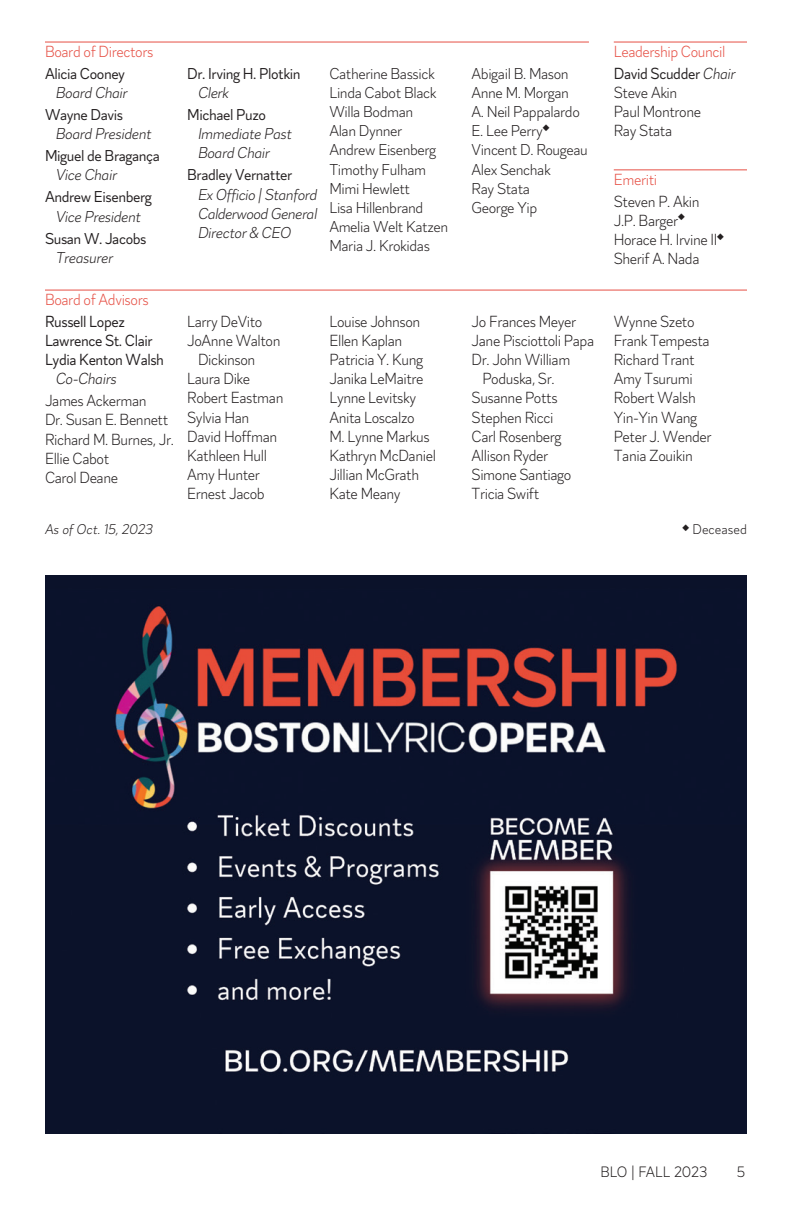
<style>
.page{position:relative;width:792px;height:1224px;background:#fff}
.page>*{position:absolute;margin:0;border:0;box-sizing:border-box;transform-origin:0 0}
.t1{font:300 16px/19.2px "Magdelin";letter-spacing:-.025em;color:#231f20}
.t2{font:300 16px "Magdelin";letter-spacing:-.025em;color:#e65045}
.t3{font:16px/19.2px "Magdelin";letter-spacing:-.025em;color:#231f20}
.t4{font:italic 300 16px "Magdelin";letter-spacing:-.025em;color:#231f20}
.t5{font:300 15.6px/19.2px "Magdelin";letter-spacing:-.025em;color:#231f20}
.t6{font:italic 300 15.6px/19.2px "Magdelin";letter-spacing:-.025em;color:#231f20}
.t7{font:15.6px "Magdelin";letter-spacing:-.025em;color:#231f20}
.t8{font:300 15px "Magdelin";letter-spacing:-.01em;color:#231f20}
.t9{font:italic 300 14px "Magdelin";color:#231f20}
.t10{font:300 14px "Magdelin";color:#231f20}
.s1{font-weight:400}
.s2{font-style:italic}
</style>
<div class="page">
<hr style="left:45px;top:42px;width:544px;height:1px;background:#e65045">
<hr style="left:45px;top:290px;width:702px;height:1px;background:#e65045">
<img style="left:45px;top:576px;width:702px;height:558px">
<hr style="left:614px;top:42px;width:133px;height:1px;background:#e65045">
<hr style="left:614px;top:170px;width:133px;height:1px;background:#e65045">
<p class="t2" style="left:45px;top:42px;width:110px">Board of Directors</p>
<p class="t2" style="left:614px;top:42px;width:113px">Leadership Council</p>
<p class="t7" style="left:45px;top:64px;width:82px">Alicia Cooney</p>
<p class="t6" style="left:56px;top:83px;width:73px">Board Chair</p>
<p class="t7" style="left:45px;top:106px;width:80px">Wayne Davis</p>
<p class="t6" style="left:56px;top:125px;width:97px">Board President</p>
<p class="t7" style="left:45px;top:147px;width:116px">Miguel de Bragança</p>
<p class="t6" style="left:56px;top:166px;width:63px">Vice Chair</p>
<p class="t7" style="left:45px;top:188px;width:108px">Andrew Eisenberg</p>
<p class="t6" style="left:56px;top:207px;width:87px">Vice President</p>
<p class="t7" style="left:45px;top:230px;width:103px">Susan W. Jacobs</p>
<p class="t6" style="left:56px;top:249px;width:59px">Treasurer</p>
<p class="t7" style="left:187px;top:64px;width:115px">Dr. Irving H. Plotkin</p>
<p class="t6" style="left:198px;top:83px;width:32px">Clerk</p>
<p class="t7" style="left:187px;top:106px;width:80px">Michael Puzo</p>
<p class="t6" style="left:198px;top:125px;width:96px">Immediate Past<br>Board Chair</p>
<p class="t7" style="left:187px;top:166px;width:107px">Bradley Vernatter</p>
<p class="t6" style="left:198px;top:185px;width:121px;text-align:justify">Ex Officio | Stanford Calderwood General Director &amp; CEO</p>
<p class="t5" style="left:329px;top:64px;width:120px">Catherine Bassick<br>Linda Cabot Black<br>Willa Bodman<br>Alan Dynner<br>Andrew Eisenberg<br>Timothy Fulham<br>Mimi Hewlett<br>Lisa Hillenbrand<br>Amelia Welt Katzen<br>Maria J. Krokidas</p>
<p class="t5" style="left:472px;top:64px;width:118px">Abigail B. Mason<br>Anne M. Morgan<br>A. Neil Pappalardo<br>E. Lee Perry◆<br>Vincent D. Rougeau<br>Alex Senchak<br>Ray Stata<br>George Yip</p>
<p class="t1" style="left:614px;top:64px;width:123px"><span class="s1">David Scudder</span> <span class="s2">Chair<br></span>Steve Akin<br>Paul Montrone<br>Ray Stata</p>
<p class="t2" style="left:614px;top:170px;width:45px">Emeriti</p>
<p class="t1" style="left:614px;top:192px;width:112px">Steven P. Akin<br>J.P. Barger◆<br>Horace H. Irvine II◆<br>Sherif A. Nada</p>
<p class="t2" style="left:45px;top:290px;width:105px">Board of Advisors</p>
<p class="t3" style="left:45px;top:312px;width:121px">Russell Lopez<br>Lawrence St. Clair<br>Lydia Kenton Walsh</p>
<p class="t4" style="left:56px;top:370px;width:62px">Co-Chairs</p>
<p class="t1" style="left:45px;top:392px;width:130px">James Ackerman<br>Dr. Susan E. Bennett<br>Richard M. Burnes, Jr.<br>Ellie Cabot<br>Carol Deane</p>
<p class="t1" style="left:187px;top:312px;width:77px">Larry DeVito</p>
<p class="t1" style="left:187px;top:331px;width:95px">JoAnne Walton</p>
<p class="t1" style="left:198px;top:350px;width:59px">Dickinson</p>
<p class="t1" style="left:187px;top:370px;width:65px">Laura Dike</p>
<p class="t1" style="left:187px;top:389px;width:98px">Robert Eastman</p>
<p class="t1" style="left:187px;top:408px;width:64px">Sylvia Han</p>
<p class="t1" style="left:187px;top:427px;width:92px">David Hoffman</p>
<p class="t1" style="left:187px;top:446px;width:81px">Kathleen Hull</p>
<p class="t1" style="left:187px;top:466px;width:74px">Amy Hunter</p>
<p class="t1" style="left:187px;top:485px;width:79px">Ernest Jacob</p>
<p class="t1" style="left:329px;top:312px;width:108px">Louise Johnson<br>Ellen Kaplan<br>Patricia Y. Kung<br>Janika LeMaitre<br>Lynne Levitsky<br>Anita Loscalzo<br>M. Lynne Markus<br>Kathryn McDaniel<br>Jillian McGrath<br>Kate Meany</p>
<p class="t1" style="left:472px;top:312px;width:106px">Jo Frances Meyer</p>
<p class="t1" style="left:472px;top:331px;width:124px">Jane Pisciottoli Papa</p>
<p class="t1" style="left:472px;top:350px;width:100px">Dr. John William</p>
<p class="t1" style="left:482px;top:370px;width:74px">Poduska, Sr.</p>
<p class="t1" style="left:472px;top:389px;width:88px">Susanne Potts</p>
<p class="t1" style="left:472px;top:408px;width:83px">Stephen Ricci</p>
<p class="t1" style="left:472px;top:427px;width:91px">Carl Rosenberg</p>
<p class="t1" style="left:472px;top:446px;width:78px">Allison Ryder</p>
<p class="t1" style="left:472px;top:466px;width:101px">Simone Santiago</p>
<p class="t1" style="left:472px;top:485px;width:69px">Tricia Swift</p>
<p class="t1" style="left:614px;top:312px;width:99px">Wynne Szeto<br>Frank Tempesta<br>Richard Trant<br>Amy Tsurumi<br>Robert Walsh<br>Yin-Yin Wang<br>Peter J. Wender<br>Tania Zouikin</p>
<p class="t9" style="left:45px;top:521px;width:109px">As of Oct. 15, 2023</p>
<p class="t10" style="left:682px;top:521px;width:66px">◆ Deceased</p>
<p class="t8" style="left:600px;top:1163px;width:108px">BLO | FALL 2023</p>
<p class="t8" style="left:737px;top:1163px;width:10px">5</p>
</div>
